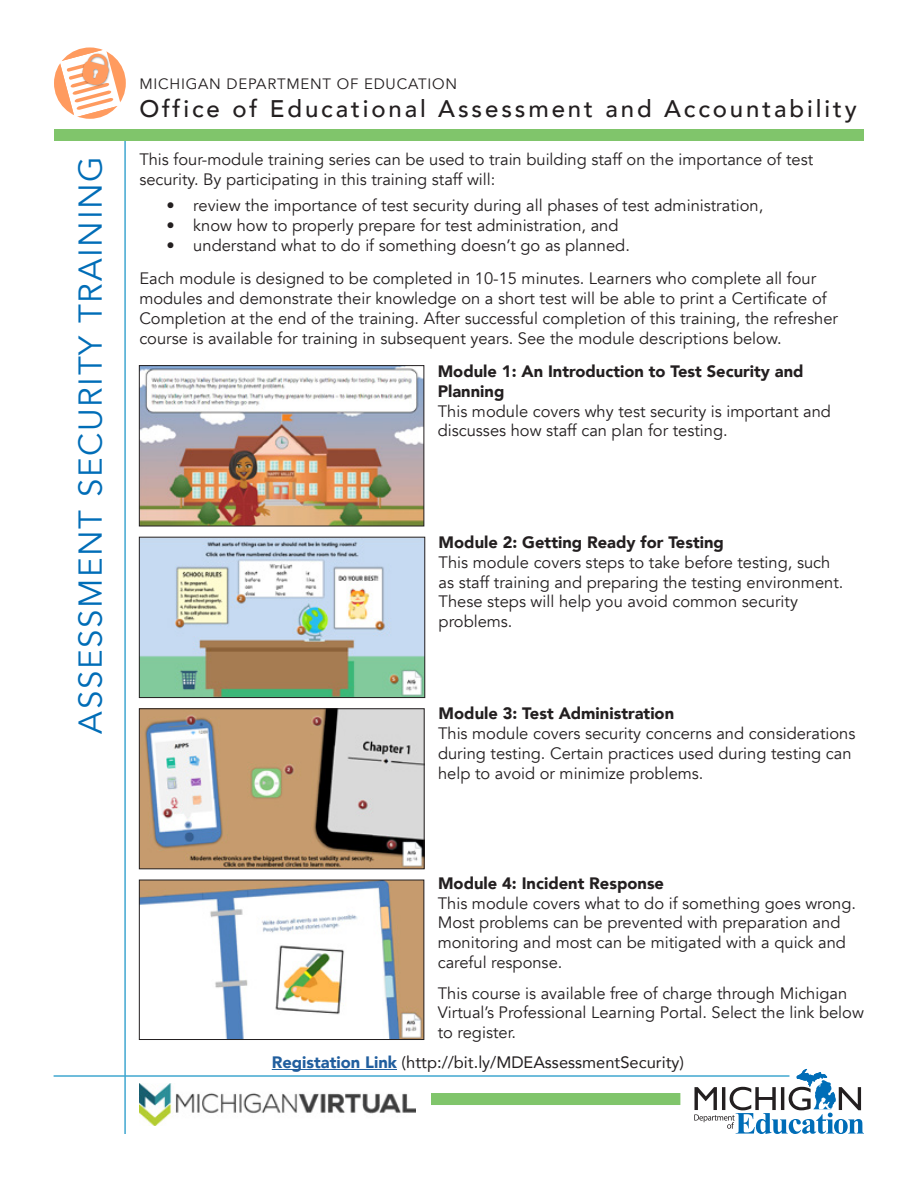
<style>
.page{position:relative;width:918px;height:1188px;background:#fff}
.page>*{position:absolute;margin:0;border:0;box-sizing:border-box;transform-origin:0 0}
.t1{font:33px "Avenir";letter-spacing:.05em;color:#006db7}
.t2{font:500 24px "Avenir";letter-spacing:.12em;color:#231f20}
.Body_Copy{font:16.5px/19.8px "Avenir";color:#231f20}
.Bulleted_List{font:16.5px "Avenir";color:#231f20}
.Sub_Head{font:900 16.5px/19.8px "Avenir";color:#231f20}
.Body_Copy-2{font:16.5px "Avenir";color:#231f20}
.t3{font:15px "Avenir";letter-spacing:.05em;color:#231f20}
.s1{font-weight:900;color:#215e9e}
</style>
<div class="page">
<svg style="left:694px;top:1069px;width:170px;height:65px"></svg>
<div style="left:54px;top:129px;width:810px;height:12px;background:#80c56b"></div>
<div style="left:139px;top:1093px;width:541px;height:12px;background:#80c56b"></div>
<hr style="left:124px;top:141px;width:2px;height:993px;background:#40a7d0">
<hr style="left:54px;top:1075px;width:735px;height:2px;background:#40a7d0">
<div style="left:54px;top:47px;width:72px;height:72px;background:#ff9b5f;border-radius:50%"></div>
<svg style="left:60px;top:49px;width:61px;height:68px"></svg>
<img style="left:141px;top:367px;width:281px;height:157px">
<div style="left:139px;top:365px;width:285px;height:161px;border:1px solid #231f20"></div>
<img style="left:141px;top:539px;width:282px;height:157px">
<div style="left:139px;top:537px;width:286px;height:161px;border:1px solid #231f20"></div>
<img style="left:141px;top:710px;width:282px;height:157px">
<div style="left:139px;top:708px;width:286px;height:161px;border:1px solid #231f20"></div>
<img style="left:141px;top:882px;width:281px;height:156px">
<div style="left:139px;top:880px;width:285px;height:160px;border:1px solid #231f20"></div>
<div style="left:139px;top:1083px;width:292px;height:48px;background:#fff"></div>
<img style="left:139px;top:1083px;width:276px;height:43px">
<hr style="left:272px;top:1069px;width:125px;height:1px;background:#215e9e">
<h1 class="t1" style="left:71px;top:734px;width:579px;rotate:-90deg">ASSESSMENT SECURITY TRAINING</h1>
<p class="t3" style="left:139px;top:75px;width:319px">MICHIGAN DEPARTMENT OF EDUCATION</p>
<h2 class="t2" style="left:139px;top:88px;width:719px">Office of Educational Assessment and Accountability</h2>
<p class="Body_Copy" style="left:139px;top:150px;width:675px">This four-module training series can be used to train building staff on the importance of test security. By participating in this training staff will:</p>
<p class="Bulleted_List" style="left:166px;top:196px;width:599px">• review the importance of test security during all phases of test administration,</p>
<p class="Bulleted_List" style="left:166px;top:216px;width:454px">• know how to properly prepare for test administration, and</p>
<p class="Bulleted_List" style="left:166px;top:235px;width:465px">• understand what to do if something doesn’t go as planned.</p>
<p class="Body_Copy" style="left:139px;top:269px;width:700px">Each module is designed to be completed in 10-15 minutes. Learners who complete all four modules and demonstrate their knowledge on a short test will be able to print a Certificate of Completion at the end of the training. After successful completion of this training, the refresher course is available for training in subsequent years. See the module descriptions below.</p>
<p class="Sub_Head" style="left:438px;top:361px;width:367px">Module 1: An Introduction to Test Security and<br>Planning</p>
<p class="Body_Copy" style="left:438px;top:401px;width:395px">This module covers why test security is important and discusses how staff can plan for testing.</p>
<p class="Sub_Head" style="left:439px;top:532px;width:287px">Module 2: Getting Ready for Testing</p>
<p class="Body_Copy" style="left:439px;top:552px;width:406px">This module covers steps to take before testing, such as staff training and preparing the testing environment.<br>These steps will help you avoid common security problems.</p>
<p class="Sub_Head" style="left:439px;top:703px;width:237px">Module 3: Test Administration</p>
<p class="Body_Copy" style="left:438px;top:724px;width:419px">This module covers security concerns and considerations during testing. Certain practices used during testing can help to avoid or minimize problems.</p>
<p class="Sub_Head" style="left:438px;top:873px;width:228px">Module 4: Incident Response</p>
<p class="Body_Copy" style="left:438px;top:893px;width:420px">This module covers what to do if something goes wrong.<br>Most problems can be prevented with preparation and monitoring and most can be mitigated with a quick and careful response.</p>
<p class="Body_Copy" style="left:438px;top:983px;width:428px">This course is available free of charge through Michigan<br>Virtual’s Professional Learning Portal. Select the link below to register.</p>
<p class="Body_Copy-2" style="left:272px;top:1049px;width:414px"><span class="s1">Registation Link</span> (http://bit.ly/MDEAssessmentSecurity)</p>
</div>
